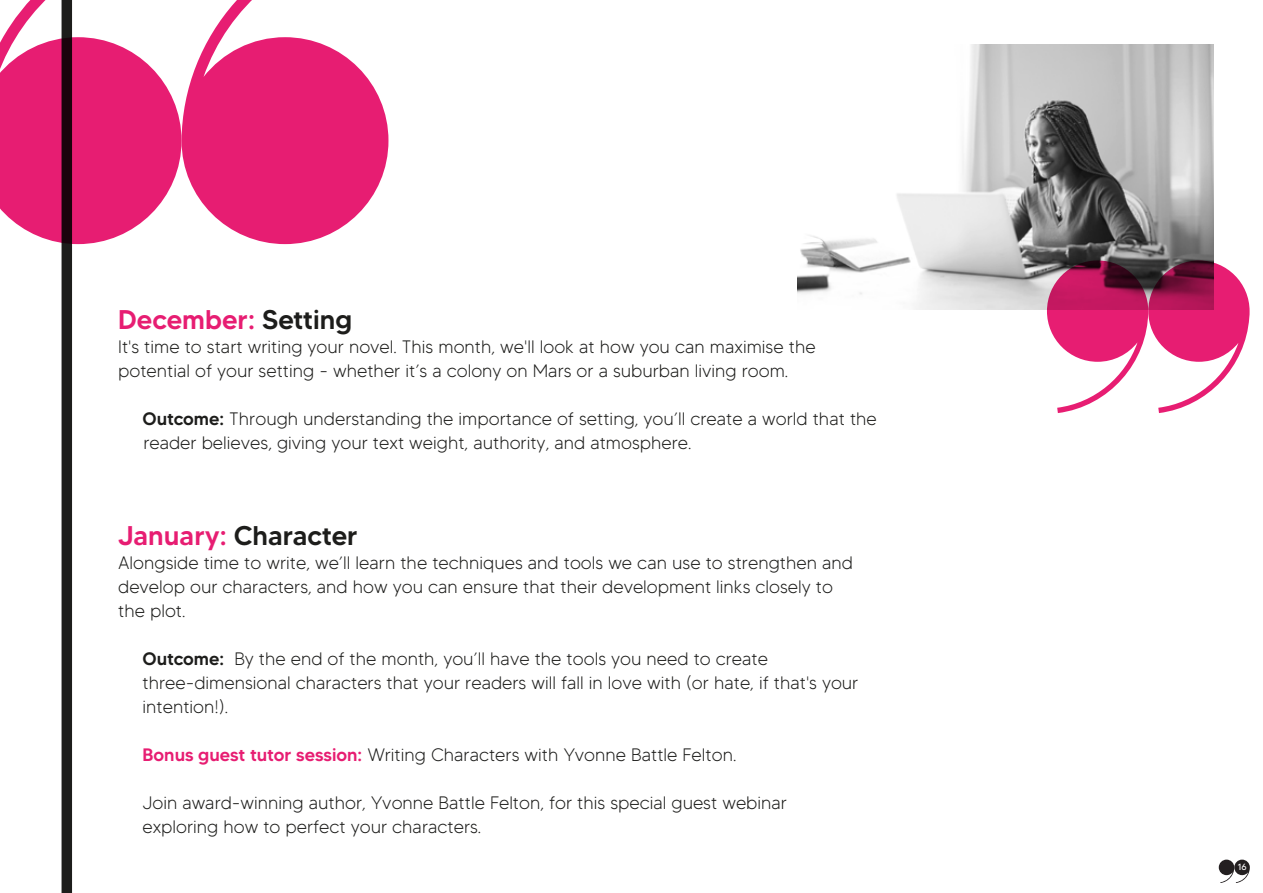
<style>
.page{position:relative;width:1263px;height:893px;background:#fff}
.page>*{position:absolute;margin:0;border:0;box-sizing:border-box;transform-origin:0 0}
.t1{font:500 27px "MADETOMMY";color:#1d1d1b}
.t2{font:500 27px "MADETOMMY";color:#e71d72}
.t3{font:300 18px/24px "MADETOMMY";color:#1d1d1b}
.t4{font:9px "MADETOMMY";color:#fff}
.s1{color:#1d1d1b}
.s2{font-weight:500}
.s3{color:#e71d72}
.s4{font-weight:500;color:#e71d72}
</style>
<div class="page">
<svg style="left:1219px;top:860px;width:31px;height:23px"></svg>
<img style="left:798px;top:44px;width:415px;height:266px">
<svg style="left:1047px;top:260px;width:202px;height:153px"></svg>
<div style="left:62px;top:0;width:10px;height:893px;background:#1d1d1b"></div>
<svg style="left:182px;top:0;width:206px;height:244px;fill:#e71d72"></svg>
<svg style="left:0;top:0;width:182px;height:244px"></svg>
<p class="t2" style="left:118px;top:303px;width:236px">December: <span class="s1">Setting</span></p>
<p class="t3" style="left:118px;top:334px;width:699px">It's time to start writing your novel. This month, we'll look at how you can maximise the potential of your setting - whether it’s a colony on Mars or a suburban living room.</p>
<p class="t3" style="left:142px;top:406px;width:736px"><span class="s2">Outcome:</span> Through understanding the importance of setting, you’ll create a world that the reader believes, giving your text weight, authority, and atmosphere.</p>
<p class="t1" style="left:118px;top:519px;width:241px"><span class="s3">January:</span> Character</p>
<p class="t3" style="left:118px;top:550px;width:736px">Alongside time to write, we’ll learn the techniques and tools we can use to strengthen and develop our characters, and how you can ensure that their development links closely to the plot.</p>
<p class="t3" style="left:142px;top:646px;width:717px"><span class="s2">Outcome:</span> By the end of the month, you’ll have the tools you need to create three-dimensional characters that your readers will fall in love with (or hate, if that's your intention!).</p>
<p class="t3" style="left:142px;top:742px;width:595px"><span class="s4">Bonus guest tutor session:</span> Writing Characters with Yvonne Battle Felton.</p>
<p class="t3" style="left:142px;top:790px;width:646px">Join award-winning author, Yvonne Battle Felton, for this special guest webinar exploring how to perfect your characters.</p>
<p class="t4" style="left:1238px;top:862px;width:10px">16</p>
</div>
